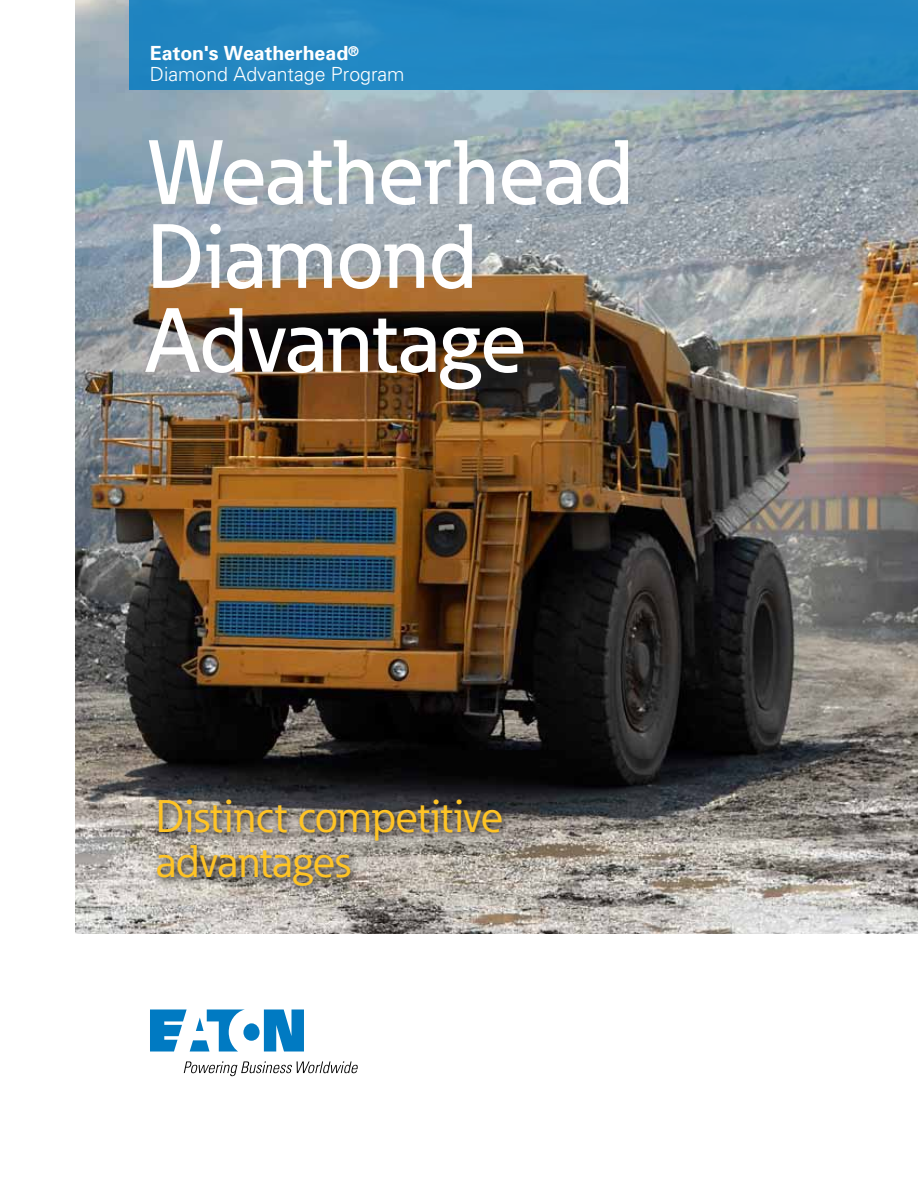
<style>
.page{position:relative;width:918px;height:1188px;background:#fff}
.page>*{position:absolute;margin:0;border:0;box-sizing:border-box;transform-origin:0 0}
.t1{font:500 90px/84px "Eaton";color:#fff}
.t2{font:45px/45px "Eaton";color:#ffc425}
.t3{font:300 19.5px/21px "Univers";color:#fff}
.s1{font-weight:700}
</style>
<div class="page">
<img style="left:75px;top:0;width:843px;height:933px">
<div style="left:129px;top:0;width:789px;height:90px;background:#2185c1"></div>
<svg style="left:150px;top:1010px;width:154px;height:42px"></svg>
<svg style="left:184px;top:1061px;width:174px;height:15px"></svg>
<div style="left:152px;top:794px;width:359px;height:102px;background:#000;opacity:.86"></div>
<p class="t3" style="left:150px;top:42px;width:256px"><span class="s1">Eaton's Weatherhead</span><sup>®<br></sup>Diamond Advantage Program</p>
<h1 class="t1" style="left:147px;top:130px;width:487px">Weatherhead<br>Diamond<br>Advantage</h1>
<h2 class="t2" style="left:155px;top:795px;width:350px">Distinct competitive advantages</h2>
</div>
